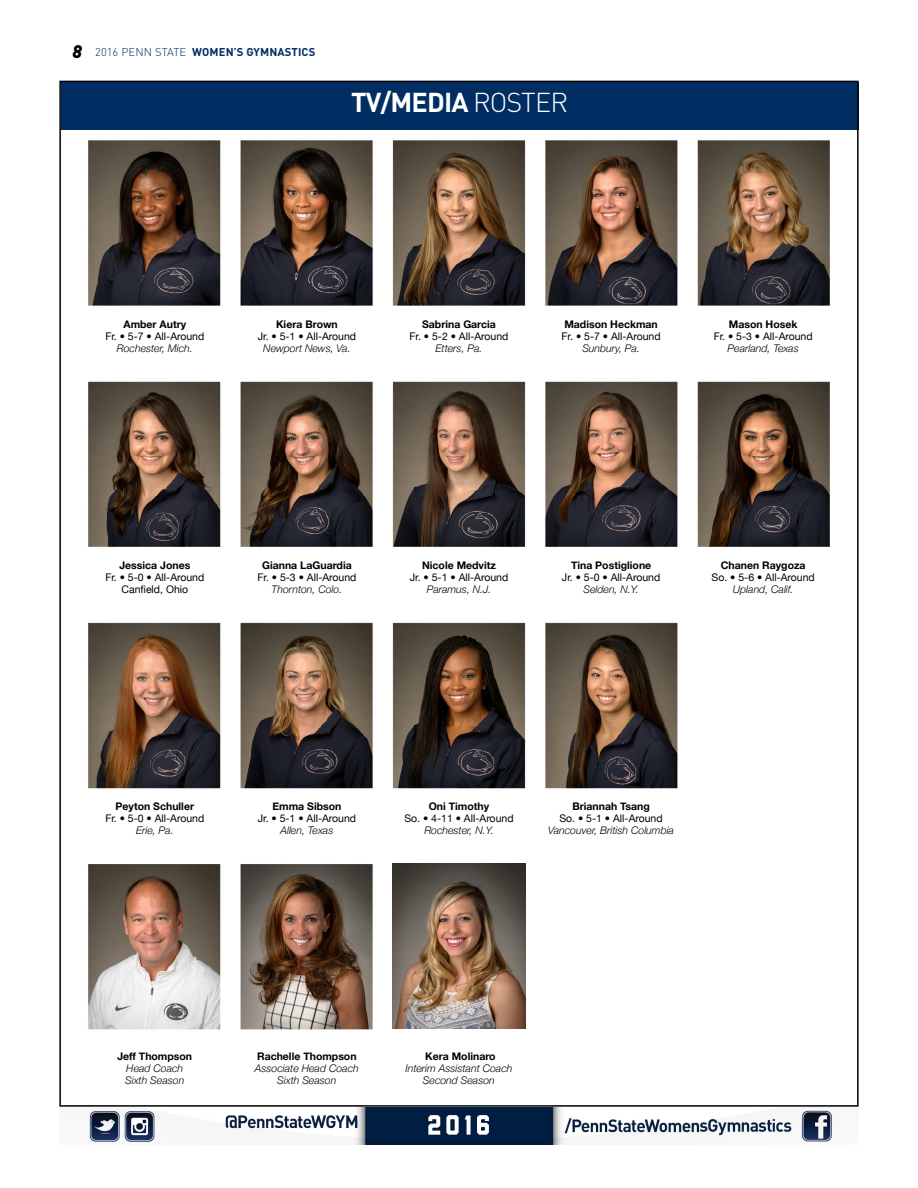
<style>
.page{position:relative;width:918px;height:1188px;background:#fff}
.page>*{position:absolute;margin:0;border:0;box-sizing:border-box;transform-origin:0 0}
.t1{font:700 27px "DIN Pro";letter-spacing:-.03em;color:#fff}
.t2{font:700 11.25px "DIN Pro";letter-spacing:.01em;color:#002d62}
.t3{font:10.5px/12px "Helvetica Neue";color:#000;text-align:center}
.t4{font:italic 300 10.5px/12px "Helvetica Neue";color:#000;text-align:center}
.t5{font:700 10.5px "Helvetica Neue";color:#000}
.s1{font-weight:900;font-style:italic;font-size:18px;color:#000}
.s2{font-weight:300}
</style>
<div class="page">
<img style="left:88px;top:1107px;width:745px;height:37px">
<img style="left:88px;top:140px;width:742px;height:890px">
<div style="left:61px;top:83px;width:798px;height:47px;background:#002d62"></div>
<img style="left:393px;top:863px;width:132px;height:166px">
<p class="t2" style="left:73px;top:43px;width:244px"><span class="s1">8</span> <span class="s2">2016 PENN STATE</span> WOMEN’S GYMNASTICS</p>
<h1 class="t1" style="left:351px;top:80px;width:218px">TV/MEDIA <span class="s2">ROSTER</span></h1>
<p class="t5" style="left:123px;top:318px;width:64px">Amber Autry</p>
<p class="t3" style="left:105px;top:330px;width:101px">Fr. • 5-7 • All-Around</p>
<p class="t4" style="left:117px;top:342px;width:77px">Rochester, Mich.</p>
<p class="t5" style="left:276px;top:318px;width:63px">Kiera Brown</p>
<p class="t3" style="left:258px;top:330px;width:100px">Jr. • 5-1 • All-Around</p>
<p class="t4" style="left:263px;top:342px;width:89px">Newport News, Va.</p>
<p class="t5" style="left:422px;top:318px;width:75px">Sabrina Garcia</p>
<p class="t3" style="left:410px;top:330px;width:101px">Fr. • 5-2 • All-Around</p>
<p class="t4" style="left:436px;top:342px;width:48px">Etters, Pa.</p>
<p class="t5" style="left:564px;top:318px;width:95px">Madison Heckman</p>
<p class="t3" style="left:562px;top:330px;width:101px">Fr. • 5-7 • All-Around</p>
<p class="t4" style="left:582px;top:342px;width:59px">Sunbury, Pa.</p>
<p class="t5" style="left:729px;top:318px;width:70px">Mason Hosek</p>
<p class="t3" style="left:714px;top:330px;width:101px">Fr. • 5-3 • All-Around</p>
<p class="t4" style="left:728px;top:342px;width:73px">Pearland, Texas</p>
<p class="t5" style="left:119px;top:559px;width:72px">Jessica Jones</p>
<p class="t3" style="left:105px;top:571px;width:101px">Fr. • 5-0 • All-Around<br>Canfield, Ohio</p>
<p class="t5" style="left:262px;top:559px;width:91px">Gianna LaGuardia</p>
<p class="t3" style="left:257px;top:571px;width:101px">Fr. • 5-3 • All-Around</p>
<p class="t4" style="left:272px;top:583px;width:72px">Thornton, Colo.</p>
<p class="t5" style="left:422px;top:559px;width:75px">Nicole Medvitz</p>
<p class="t3" style="left:410px;top:571px;width:100px">Jr. • 5-1 • All-Around</p>
<p class="t4" style="left:427px;top:583px;width:66px">Paramus, N.J.</p>
<p class="t5" style="left:571px;top:559px;width:82px">Tina Postiglione</p>
<p class="t3" style="left:562px;top:571px;width:100px">Jr. • 5-0 • All-Around</p>
<p class="t4" style="left:584px;top:583px;width:57px">Selden, N.Y.</p>
<p class="t5" style="left:721px;top:559px;width:86px">Chanen Raygoza</p>
<p class="t3" style="left:712px;top:571px;width:105px">So. • 5-6 • All-Around</p>
<p class="t4" style="left:733px;top:583px;width:62px">Upland, Calif.</p>
<p class="t5" style="left:116px;top:800px;width:80px">Peyton Schuller</p>
<p class="t3" style="left:105px;top:812px;width:101px">Fr. • 5-0 • All-Around</p>
<p class="t4" style="left:136px;top:824px;width:39px">Erie, Pa.</p>
<p class="t5" style="left:272px;top:800px;width:70px">Emma Sibson</p>
<p class="t3" style="left:258px;top:812px;width:100px">Jr. • 5-1 • All-Around</p>
<p class="t4" style="left:280px;top:824px;width:54px">Allen, Texas</p>
<p class="t5" style="left:429px;top:800px;width:62px">Oni Timothy</p>
<p class="t3" style="left:404px;top:812px;width:111px">So. • 4-11 • All-Around</p>
<p class="t4" style="left:424px;top:824px;width:71px">Rochester, N.Y.</p>
<p class="t5" style="left:572px;top:800px;width:79px">Briannah Tsang</p>
<p class="t3" style="left:559px;top:812px;width:105px">So. • 5-1 • All-Around</p>
<p class="t4" style="left:548px;top:824px;width:128px">Vancouver, British Columbia</p>
<p class="t5" style="left:117px;top:1049px;width:76px">Jeff Thompson</p>
<p class="t4" style="left:125px;top:1062px;width:61px;text-align:left">Head Coach<br>Sixth Season</p>
<p class="t5" style="left:257px;top:1049px;width:101px">Rachelle Thompson</p>
<p class="t4" style="left:255px;top:1062px;width:105px">Associate Head Coach<br>Sixth Season</p>
<p class="t5" style="left:425px;top:1049px;width:72px">Kera Molinaro</p>
<p class="t4" style="left:405px;top:1062px;width:109px">Interim Assistant Coach<br>Second Season</p>
</div>
